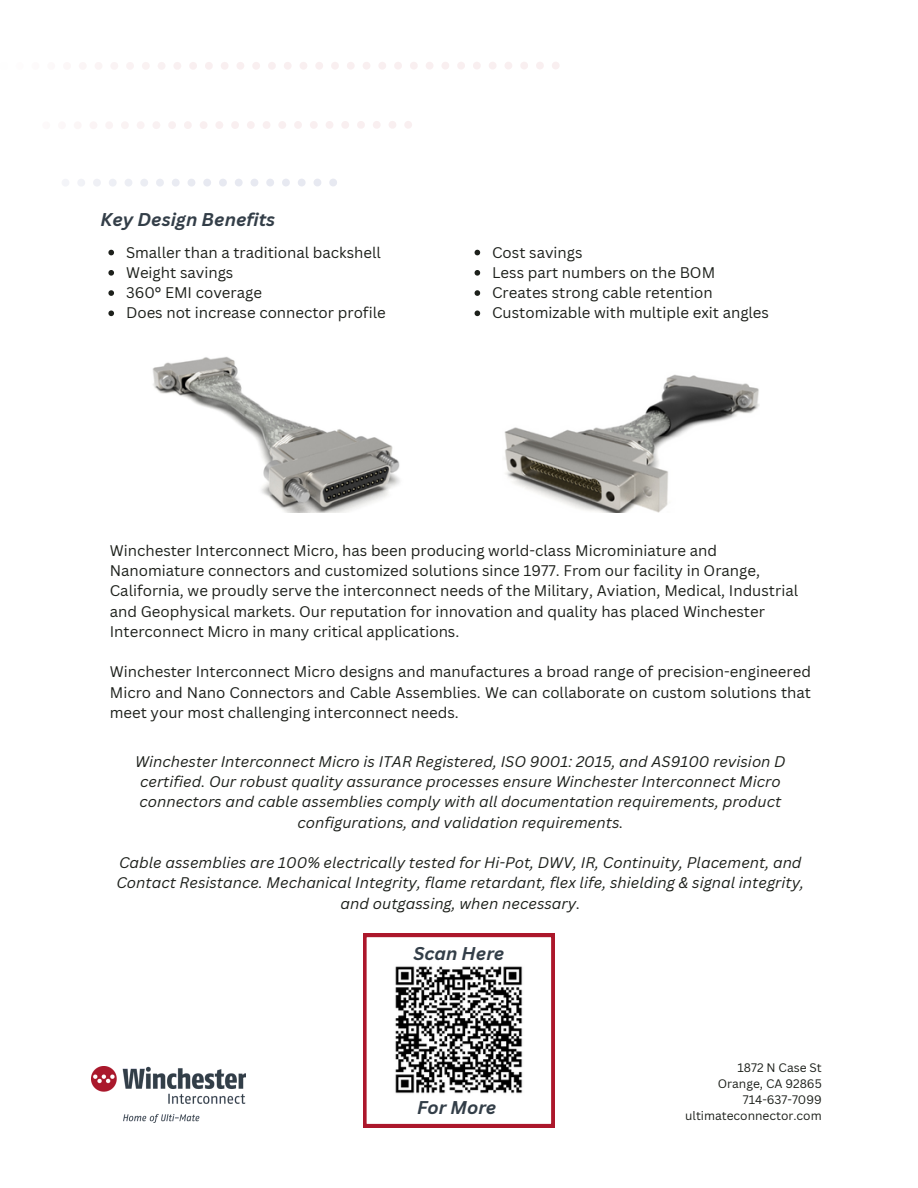
<style>
.page{position:relative;width:918px;height:1188px;background:#fff}
.page>*{position:absolute;margin:0;border:0;box-sizing:border-box;transform-origin:0 0}
.t1{font:italic 700 18px "Canva Sans";color:#333e48}
.t2{font:15px/20.2px "Canva Sans";color:#1d201b}
.t3{font:italic 15px/20.2px "Canva Sans";color:#1d201b;text-align:center}
.t4{font:12px/16px "Canva Sans";color:#1d201b;text-align:right}
</style>
<div class="page">
<img style="left:504px;top:374px;width:255px;height:139px">
<img style="left:152px;top:357px;width:248px;height:156px">
<svg style="left:108px;top:250px;width:6px;height:5px"></svg>
<svg style="left:108px;top:270px;width:6px;height:6px"></svg>
<svg style="left:108px;top:290px;width:6px;height:6px"></svg>
<svg style="left:108px;top:310px;width:6px;height:6px"></svg>
<svg style="left:475px;top:250px;width:5px;height:5px"></svg>
<svg style="left:475px;top:270px;width:5px;height:6px"></svg>
<svg style="left:475px;top:290px;width:5px;height:6px"></svg>
<svg style="left:475px;top:310px;width:5px;height:6px"></svg>
<svg style="left:363px;top:934px;width:191px;height:193px"></svg>
<img style="left:92px;top:1066px;width:154px;height:57px">
<svg style="left:209px;top:179px;width:128px;height:8px"></svg>
<svg style="left:209px;top:62px;width:350px;height:8px"></svg>
<svg style="left:216px;top:121px;width:196px;height:8px"></svg>
<p class="t1" style="left:101px;top:207px;width:176px">Key Design Benefits</p>
<p class="t2" style="left:126px;top:242px;width:261px">Smaller than a traditional backshell<br>Weight savings<br>360° EMI coverage<br>Does not increase connector profile</p>
<p class="t2" style="left:492px;top:242px;width:278px">Cost savings<br>Less part numbers on the BOM<br>Creates strong cable retention<br>Customizable with multiple exit angles</p>
<p class="t2" style="left:110px;top:540px;width:690px">Winchester Interconnect Micro, has been producing world-class Microminiature and Nanomiature connectors and customized solutions since 1977. From our facility in Orange, California, we proudly serve the interconnect needs of the Military, Aviation, Medical, Industrial and Geophysical markets. Our reputation for innovation and quality has placed Winchester Interconnect Micro in many critical applications.</p>
<p class="t2" style="left:110px;top:661px;width:703px;text-align:justify">Winchester Interconnect Micro designs and manufactures a broad range of precision-engineered Micro and Nano Connectors and Cable Assemblies. We can collaborate on custom solutions that meet your most challenging interconnect needs.</p>
<p class="t3" style="left:135px;top:751px;width:652px">Winchester Interconnect Micro is ITAR Registered, ISO 9001: 2015, and AS9100 revision D certified. Our robust quality assurance processes ensure Winchester Interconnect Micro connectors and cable assemblies comply with all documentation requirements, product configurations, and validation requirements.</p>
<p class="t3" style="left:116px;top:852px;width:689px">Cable assemblies are 100% electrically tested for Hi-Pot, DWV, IR, Continuity, Placement, and<br>Contact Resistance. Mechanical Integrity, flame retardant, flex life, shielding &amp; signal integrity, and outgassing, when necessary.</p>
<p class="t1" style="left:413px;top:941px;width:93px">Scan Here</p>
<p class="t1" style="left:417px;top:1095px;width:81px">For More</p>
<p class="t4" style="left:685px;top:1060px;width:138px">1872 N Case St<br>Orange, CA 92865<br>714-637-7099 ultimateconnector.com</p>
</div>
